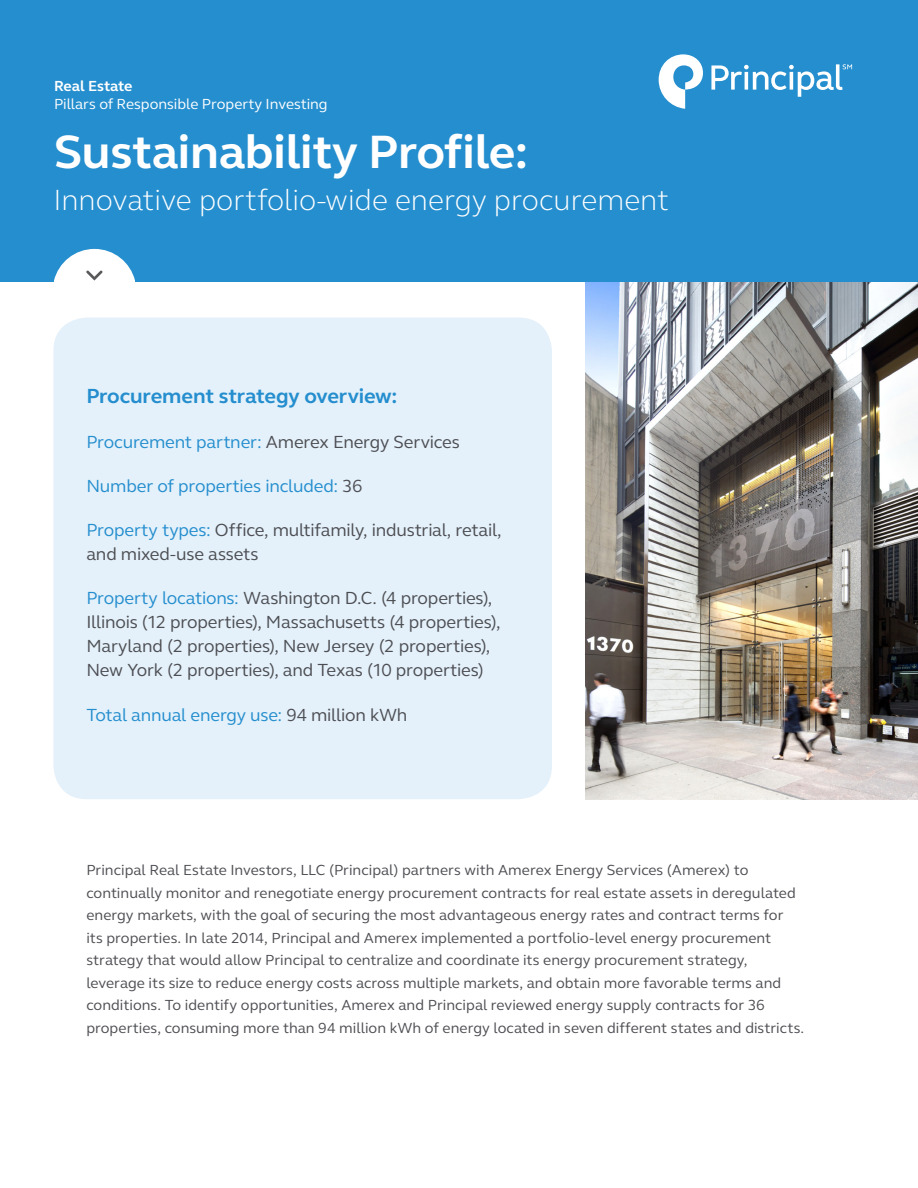
<style>
.page{position:relative;width:918px;height:1188px;background:#fff}
.page>*{position:absolute;margin:0;border:0;box-sizing:border-box;transform-origin:0 0}
.t1{font:700 48px "FS Elliot Pro";letter-spacing:-.005em;color:#fff}
.t2{font:300 30px "FS Elliot Pro";color:#fff}
.t3{font:700 21px "FS Elliot Pro";letter-spacing:-.01em;color:#258ece}
.t4{font:18px/24px "FS Elliot Pro";letter-spacing:-.01em;color:#4d4e53}
.t5{font:18px "FS Elliot Pro";letter-spacing:-.01em;color:#258ece}
.t6{font:15px/22.5px "FS Elliot Pro";letter-spacing:.005em;color:#4d4e53}
.t7{font:15px "FS Elliot Pro";color:#fff}
.t8{font:700 15px "FS Elliot Pro";letter-spacing:-.01em;color:#fff}
.s1{color:#258ece}
.s2{color:#4d4e53}
</style>
<div class="page">
<div style="left:53px;top:318px;width:499px;height:481px;background:#e4f1fa;border-radius:33px"></div>
<img style="left:585px;top:282px;width:333px;height:517px">
<div style="left:0;top:0;width:918px;height:282px;background:#258ece"></div>
<svg style="left:711px;top:64px;width:141px;height:33px"></svg>
<svg style="left:659px;top:54px;width:44px;height:55px"></svg>
<svg style="left:54px;top:249px;width:81px;height:33px"></svg>
<p class="t8" style="left:54px;top:76px;width:80px">Real Estate</p>
<p class="t7" style="left:54px;top:94px;width:275px">Pillars of Responsible Property Investing</p>
<p class="t1" style="left:54px;top:119px;width:476px">Sustainability Profile:</p>
<p class="t2" style="left:53px;top:179px;width:617px">Innovative portfolio-wide energy procurement</p>
<p class="t3" style="left:86px;top:382px;width:313px">Procurement strategy overview:</p>
<p class="t4" style="left:86px;top:429px;width:375px"><span class="s1">Procurement partner:</span> Amerex Energy Services</p>
<p class="t5" style="left:86px;top:474px;width:278px">Number of properties included: <span class="s2">36</span></p>
<p class="t4" style="left:86px;top:518px;width:417px"><span class="s1">Property types:</span> Office, multifamily, industrial, retail, and mixed-use assets</p>
<p class="t4" style="left:86px;top:586px;width:416px"><span class="s1">Property locations:</span> Washington D.C. (4 properties), Illinois (12 properties), Massachusetts (4 properties), Maryland (2 properties), New Jersey (2 properties), New York (2 properties), and Texas (10 properties)</p>
<p class="t5" style="left:86px;top:703px;width:323px">Total annual energy use: <span class="s2">94 million kWh</span></p>
<p class="t6" style="left:86px;top:859px;width:719px">Principal Real Estate Investors, LLC (Principal) partners with Amerex Energy Services (Amerex) to continually monitor and renegotiate energy procurement contracts for real estate assets in deregulated energy markets, with the goal of securing the most advantageous energy rates and contract terms for<br>its properties. In late 2014, Principal and Amerex implemented a portfolio-level energy procurement strategy that would allow Principal to centralize and coordinate its energy procurement strategy, leverage its size to reduce energy costs across multiple markets, and obtain more favorable terms and conditions. To identify opportunities, Amerex and Principal reviewed energy supply contracts for 36 properties, consuming more than 94 million kWh of energy located in seven different states and districts.</p>
</div>
